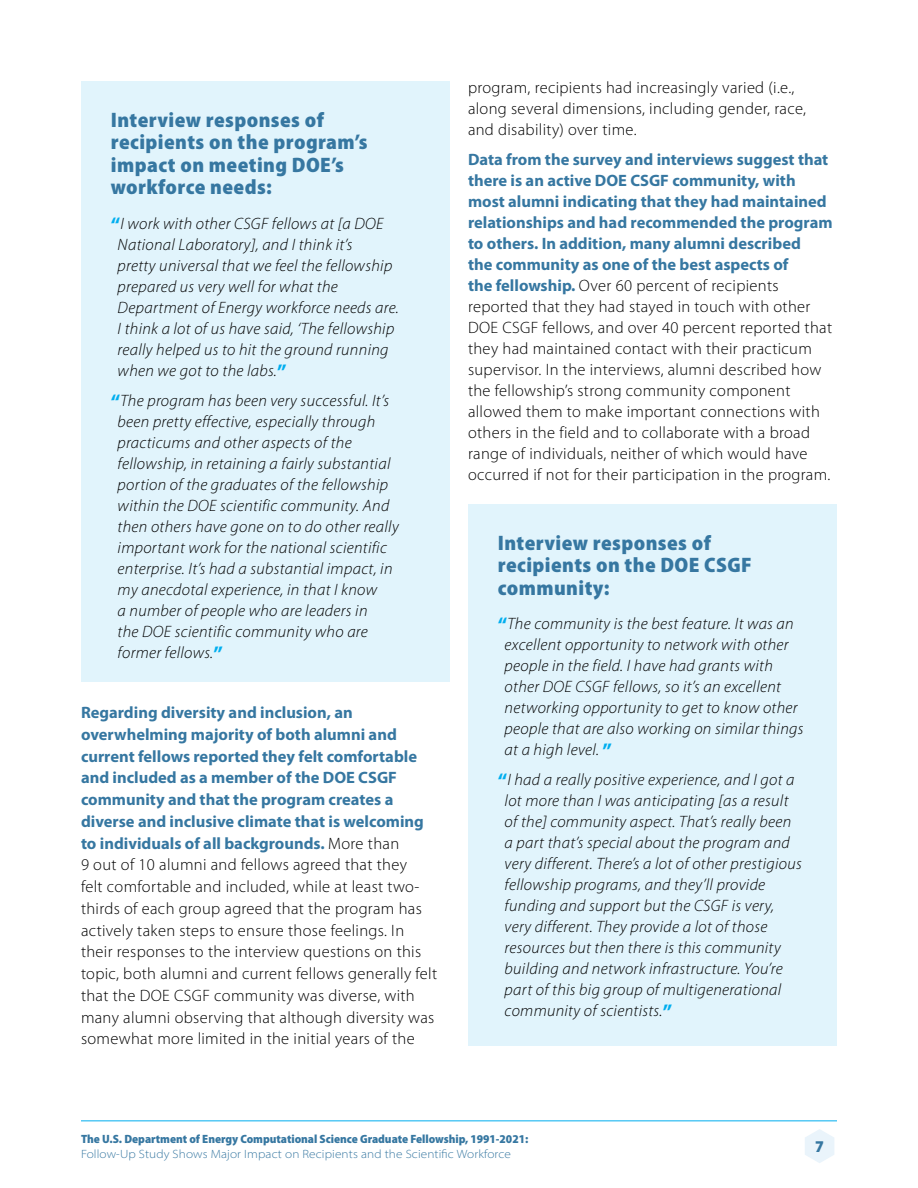
<style>
.page{position:relative;width:918px;height:1188px;background:#fff}
.page>*{position:absolute;margin:0;border:0;box-sizing:border-box;transform-origin:0 0}
.Callout_Head{font:900 semi-condensed 21px/22.5px "Myriad Pro";letter-spacing:.02em;color:#3677a1}
.Body{font:300 16.5px/21px "Myriad Pro";letter-spacing:.02em;color:#000}
.t1{font:italic 300 16.5px/21px "Myriad Pro";letter-spacing:.02em;color:#000}
.t2{font:900 semi-condensed 16.5px "Myriad Pro";color:#3677a1}
.t3{font:900 semi-condensed 12px "Myriad Pro";letter-spacing:-.005em;color:#3677a1}
.t4{font:300 semi-expanded 12px "Myriad Pro";letter-spacing:.01em;color:#3677a1}
.s1{font-weight:700;font-style:normal;font-size:21px;color:#00aeef}
.s2{font-weight:700;color:#3677a1}
</style>
<div class="page">
<svg style="left:805px;top:1129px;width:29px;height:34px"></svg>
<hr style="left:81px;top:1120px;width:756px;height:1px;background:#00aeef">
<div style="left:81px;top:81px;width:369px;height:601px;background:#e1f4fc"></div>
<div style="left:468px;top:504px;width:369px;height:541px;background:#e1f4fc"></div>
<p class="Callout_Head" style="left:111px;top:108px;width:258px">Interview responses of recipients on the program’s impact on meeting DOE’s workforce needs:</p>
<p class="t1" style="left:118px;top:213px;width:283px;text-indent:-7px"><span class="s1">“</span>I work with other CSGF fellows at [a DOE National Laboratory], and I think it’s<br>pretty universal that we feel the fellowship prepared us very well for what the Department of Energy workforce needs are.<br>I think a lot of us have said, ‘The fellowship really helped us to hit the ground running when we got to the labs.<span class="s1">”</span></p>
<p class="t1" style="left:118px;top:390px;width:283px;text-indent:-7px"><span class="s1">“</span>The program has been very successful. It’s been pretty effective, especially through practicums and other aspects of the fellowship, in retaining a fairly substantial portion of the graduates of the fellowship within the DOE scientific community. And then others have gone on to do other really important work for the national scientific enterprise. It’s had a substantial impact, in my anecdotal experience, in that I know<br>a number of people who are leaders in<br>the DOE scientific community who are former fellows.<span class="s1">”</span></p>
<p class="Body" style="left:81px;top:702px;width:358px;line-height:21.8px"><span class="s2">Regarding diversity and inclusion, an overwhelming majority of both alumni and current fellows reported they felt comfortable and included as a member of the DOE CSGF community and that the program creates a diverse and inclusive climate that is welcoming to individuals of all backgrounds.</span> More than<br>9 out of 10 alumni and fellows agreed that they<br>felt comfortable and included, while at least two&shy;thirds of each group agreed that the program has actively taken steps to ensure those feelings. In their responses to the interview questions on this topic, both alumni and current fellows generally felt that the DOE CSGF community was diverse, with many alumni observing that although diversity was somewhat more limited in the initial years of the</p>
<p class="Body" style="left:468px;top:77px;width:340px">program, recipients had increasingly varied (i.e., along several dimensions, including gender, race, and disability) over time.</p>
<p class="Body" style="left:468px;top:149px;width:366px"><span class="s2">Data from the survey and interviews suggest that there is an active DOE CSGF community, with most alumni indicating that they had maintained relationships and had recommended the program to others. In addition, many alumni described<br>the community as one of the best aspects of<br>the fellowship.</span> Over 60 percent of recipients reported that they had stayed in touch with other DOE CSGF fellows, and over 40 percent reported that they had maintained contact with their practicum supervisor. In the interviews, alumni described how the fellowship’s strong community component allowed them to make important connections with others in the field and to collaborate with a broad range of individuals, neither of which would have occurred if not for their participation in the program.</p>
<p class="Callout_Head" style="left:498px;top:531px;width:255px">Interview responses of recipients on the DOE CSGF community:</p>
<p class="t1" style="left:505px;top:613px;width:300px;text-indent:-7px"><span class="s1">“</span>The community is the best feature. It was an excellent opportunity to network with other people in the field. I have had grants with other DOE CSGF fellows, so it’s an excellent networking opportunity to get to know other people that are also working on similar things at a high level. <span class="s1">”</span></p>
<p class="t1" style="left:505px;top:769px;width:299px;text-indent:-7px"><span class="s1">“</span>I had a really positive experience, and I got a lot more than I was anticipating [as a result of the] community aspect. That’s really been a part that’s special about the program and very different. There’s a lot of other prestigious fellowship programs, and they’ll provide funding and support but the CSGF is very, very different. They provide a lot of those resources but then there is this community building and network infrastructure. You’re part of this big group of multigenerational community of scientists.<span class="s1">”</span></p>
<p class="t3" style="left:81px;top:1131px;width:449px">The U.S. Department of Energy Computational Science Graduate Fellowship, 1991-2021:</p>
<p class="t4" style="left:81px;top:1147px;width:431px">Follow-Up Study Shows Major Impact on Recipients and the Scientific Workforce</p>
<p class="t2" style="left:815px;top:1136px;width:10px">7</p>
</div>
